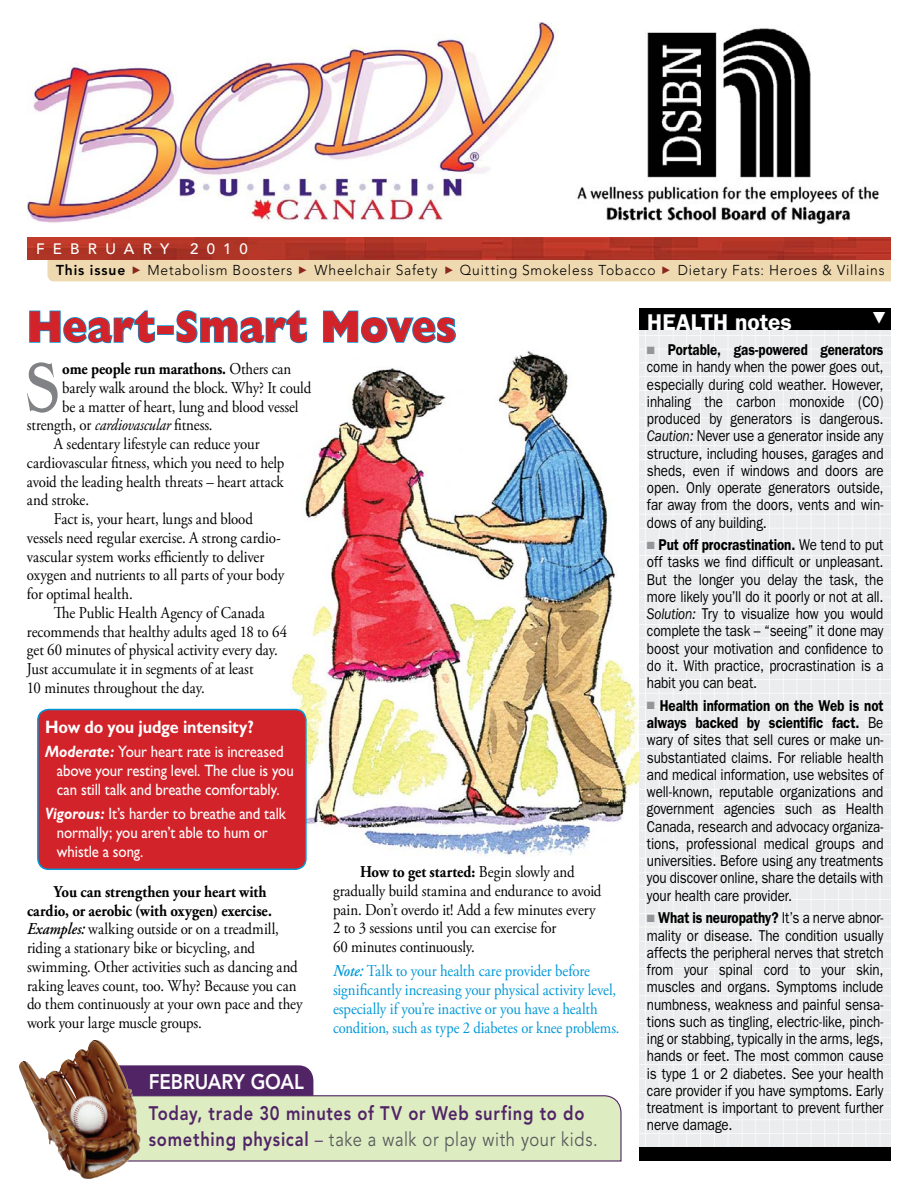
<style>
.page{position:relative;width:918px;height:1188px;background:#fff}
.page>*{position:absolute;margin:0;border:0;box-sizing:border-box;transform-origin:0 0}
.t1{font:73.5px "Benguiat";color:#808285;scale:.75 1}
.t2{font:800 45px "Gill Sans";letter-spacing:-.01em;color:#d2232a;scale:.9 1}
.t3{font:600 22.8px "Franklin Gothic";color:#fff}
.t4{font:800 21px "Avenir";letter-spacing:-.005em;color:#fff;scale:.9 1}
.t5{font:800 19.5px/25.5px "Avenir";letter-spacing:.045em;color:#512466;scale:.85 1}
.t6{font:700 18px "Gill Sans";letter-spacing:-.01em;color:#fff;scale:.9 1}
.t7{font:16.5px/18.8px "Adobe Garamond Pro";letter-spacing:-.005em;color:#000;scale:.9 1}
.t8{font:16.5px/18.8px "Gill Sans";letter-spacing:-.005em;color:#fff;scale:.9 1}
.t9{font:16.5px/18.8px "Adobe Garamond Pro";letter-spacing:-.005em;color:#0098d8;scale:.9 1}
.t10{font:700 16.5px "Adobe Garamond Pro";letter-spacing:-.01em;color:#000;scale:.9 1}
.t11{font:15.75px/17.2px "Franklin Gothic";letter-spacing:-.005em;color:#000;text-align:justify;scale:.85 1}
.t12{font:15.75px/17.2px "Franklin Gothic";letter-spacing:-.005em;color:#000;text-align:justify;scale:.84 1}
.t13{font:500 15px "Avenir";letter-spacing:.55em;color:#fff}
.t14{font:300 14.25px "Avenir";letter-spacing:.06em;color:#000}
.t15{font:800 14.25px "Avenir";letter-spacing:.065em;color:#000}
.s1{font-weight:400}
.s2{font-style:italic}
.s3{font-weight:700;font-style:italic}
.s4{font-weight:700}
.s5{font-weight:600;font-style:italic}
.s6{font-weight:400;color:#6a4679}
.s7{font-weight:400;color:#58595b}
.s8{color:#939598}
.s9{font-weight:600}
</style>
<div class="page">
<img style="left:28px;top:23px;width:528px;height:199px">
<img style="left:290px;top:351px;width:349px;height:505px">
<img style="left:639px;top:330px;width:252px;height:818px">
<img style="left:27px;top:238px;width:864px;height:21px">
<div style="left:639px;top:1148px;width:252px;height:13px;background:#000"></div>
<div style="left:639px;top:308px;width:252px;height:22px;background:#000"></div>
<div style="left:38px;top:710px;width:268px;height:159px;background:#d2232a;border-radius:11px"></div>
<div style="left:37px;top:709px;width:270px;height:161px;border:2px solid #0098d8;border-radius:11px"></div>
<img style="left:577px;top:28px;width:302px;height:196px">
<div style="left:99px;top:1065px;width:214px;height:44px;background:#512466;border-radius:15px"></div>
<svg style="left:120px;top:1095px;width:502px;height:67px;background:#d5dfb9"></svg>
<svg style="left:29px;top:310px;width:127px;height:34px"></svg>
<div style="left:157px;top:325px;width:17px;height:10px;border:2px solid #0098d8"></div>
<svg style="left:176px;top:310px;width:131px;height:34px"></svg>
<svg style="left:323px;top:310px;width:133px;height:34px"></svg>
<img style="left:19px;top:1041px;width:101px;height:138px">
<svg style="left:47px;top:246px;width:844px;height:35px;background:#d49679"></svg>
<p class="t13" style="left:36px;top:240px;width:135px">FEBRUARY</p>
<p class="t13" style="left:190px;top:240px;width:59px">2010</p>
<p class="t15" style="left:56px;top:262px;width:71px">This issue</p>
<p class="t14" style="left:147px;top:262px;width:146px">Metabolism Boosters</p>
<p class="t14" style="left:315px;top:262px;width:125px">Wheelchair Safety</p>
<p class="t14" style="left:460px;top:262px;width:197px">Quitting Smokeless Tobacco</p>
<p class="t14" style="left:678px;top:262px;width:208px">Dietary Fats: Heroes &amp; Villains</p>
<h2 class="t2" style="left:27px;top:301px;width:479px">Heart-Smart Moves</h2>
<h1 class="t1" style="left:25px;top:347px;width:47px">S</h1>
<p class="t10" style="left:62px;top:359px;width:256px">ome people run marathons. <span class="s1">Others can</span></p>
<p class="t7" style="left:62px;top:379px;width:278px">barely walk around the block. Why? It could</p>
<p class="t7" style="left:62px;top:398px;width:264px">be a matter of heart, lung and blood vessel</p>
<p class="t7" style="left:27px;top:416px;width:208px">strength, or <span class="s2">cardiovascular</span> fitness.</p>
<p class="t7" style="left:54px;top:435px;width:230px">A sedentary lifestyle can reduce your</p>
<p class="t7" style="left:27px;top:454px;width:287px">cardiovascular fitness, which you need to help</p>
<p class="t7" style="left:27px;top:473px;width:287px">avoid the leading health threats – heart attack</p>
<p class="t7" style="left:27px;top:491px;width:70px">and stroke.</p>
<p class="t7" style="left:54px;top:510px;width:223px">Fact is, your heart, lungs and blood</p>
<p class="t7" style="left:27px;top:529px;width:283px">vessels need regular exercise. A strong cardio-</p>
<p class="t7" style="left:27px;top:548px;width:265px">vascular system works efficiently to deliver</p>
<p class="t7" style="left:27px;top:566px;width:288px">oxygen and nutrients to all parts of your body</p>
<p class="t7" style="left:27px;top:585px;width:119px">for optimal health.</p>
<p class="t7" style="left:54px;top:604px;width:236px">The Public Health Agency of Canada</p>
<p class="t7" style="left:27px;top:623px;width:291px">recommends that healthy adults aged 18 to 64</p>
<p class="t7" style="left:27px;top:641px;width:280px">get 60 minutes of physical activity every day.</p>
<p class="t7" style="left:27px;top:660px;width:253px">Just accumulate it in segments of at least</p>
<p class="t7" style="left:27px;top:679px;width:199px">10 minutes throughout the day.</p>
<p class="t6" style="left:45px;top:717px;width:233px">How do you judge intensity?</p>
<p class="t8" style="left:57px;top:743px;width:265px;text-indent:-12px"><span class="s3">Moderate:</span> Your heart rate is increased above your resting level. The clue is you can still talk and breathe comfortably.</p>
<p class="t8" style="left:57px;top:804px;width:256px;text-indent:-12px"><span class="s3">Vigorous:</span> It’s harder to breathe and talk normally; you aren’t able to hum or whistle a song.</p>
<p class="t7" style="left:27px;top:883px;width:308px;text-indent:27px"><span class="s4">You can strengthen your heart with cardio, or aerobic (with oxygen) exercise.<br></span><span class="s5">Examples:</span> walking outside or on a treadmill, riding a stationary bike or bicycling, and swimming. Other activities such as dancing and raking leaves count, too. Why? Because you can do them continuously at your own pace and they work your large muscle groups.</p>
<p class="t7" style="left:333px;top:863px;width:300px;text-indent:27px"><span class="s4">How to get started:</span> Begin slowly and gradually build stamina and endurance to avoid pain. Don’t overdo it! Add a few minutes every 2 to 3 sessions until you can exercise for<br>60 minutes continuously.</p>
<p class="t9" style="left:333px;top:962px;width:320px"><span class="s5">Note:</span> Talk to your health care provider before significantly increasing your physical activity level, especially if you’re inactive or you have a health condition, such as type 2 diabetes or knee problems.</p>
<h3 class="t4" style="left:149px;top:1069px;width:174px">FEBRUARY GOAL</h3>
<p class="t5" style="left:149px;top:1101px;width:530px">Today, trade 30 minutes of TV or Web surfing to do something physical <span class="s6">–</span> <span class="s7">take a walk or play with your kids.</span></p>
<h3 class="t3" style="left:647px;top:309px;width:146px">HEALTH notes</h3>
<p class="t12" style="left:647px;top:341px;width:283px"><span class="s8">■</span> <span class="s9">Portable, gas-powered generators </span>come in handy when the power goes out, especially during cold weather. However, inhaling the carbon monoxide (CO) produced by generators is dangerous.<br><span class="s2">Caution:</span> Never use a generator inside any structure, including houses, garages and sheds, even if windows and doors are open. Only operate generators outside, far away from the doors, vents and win&shy;dows of any building.</p>
<p class="t11" style="left:647px;top:536px;width:280px"><span class="s8">■</span> <span class="s9">Put off procrastination.</span> We tend to put off tasks we find difficult or unpleasant.<br>But the longer you delay the task, the more likely you’ll do it poorly or not at all.<br><span class="s2">Solution:</span> Try to visualize how you would complete the task – “seeing” it done may boost your motivation and confidence to do it. With practice, procrastination is a habit you can beat.</p>
<p class="t11" style="left:647px;top:697px;width:280px"><span class="s8">■</span> <span class="s9">Health information on the Web is not always backed by scientific fact.</span> Be wary of sites that sell cures or make un&shy;substantiated claims. For reliable health and medical information, use websites of well-known, reputable organizations and government agencies such as Health Canada, research and advocacy organiza&shy;tions, professional medical groups and universities. Before using any treatments you discover online, share the details with your health care provider.</p>
<p class="t11" style="left:647px;top:909px;width:280px"><span class="s8">■</span> <span class="s9">What is neuropathy?</span> It’s a nerve abnor&shy;mality or disease. The condition usually affects the peripheral nerves that stretch from your spinal cord to your skin, muscles and organs. Symptoms include numbness, weakness and painful sensa&shy;tions such as tingling, electric-like, pinch&shy;ing or stabbing, typically in the arms, legs, hands or feet. The most common cause is type 1 or 2 diabetes. See your health care provider if you have symptoms. Early treatment is important to prevent further nerve damage.</p>
</div>
